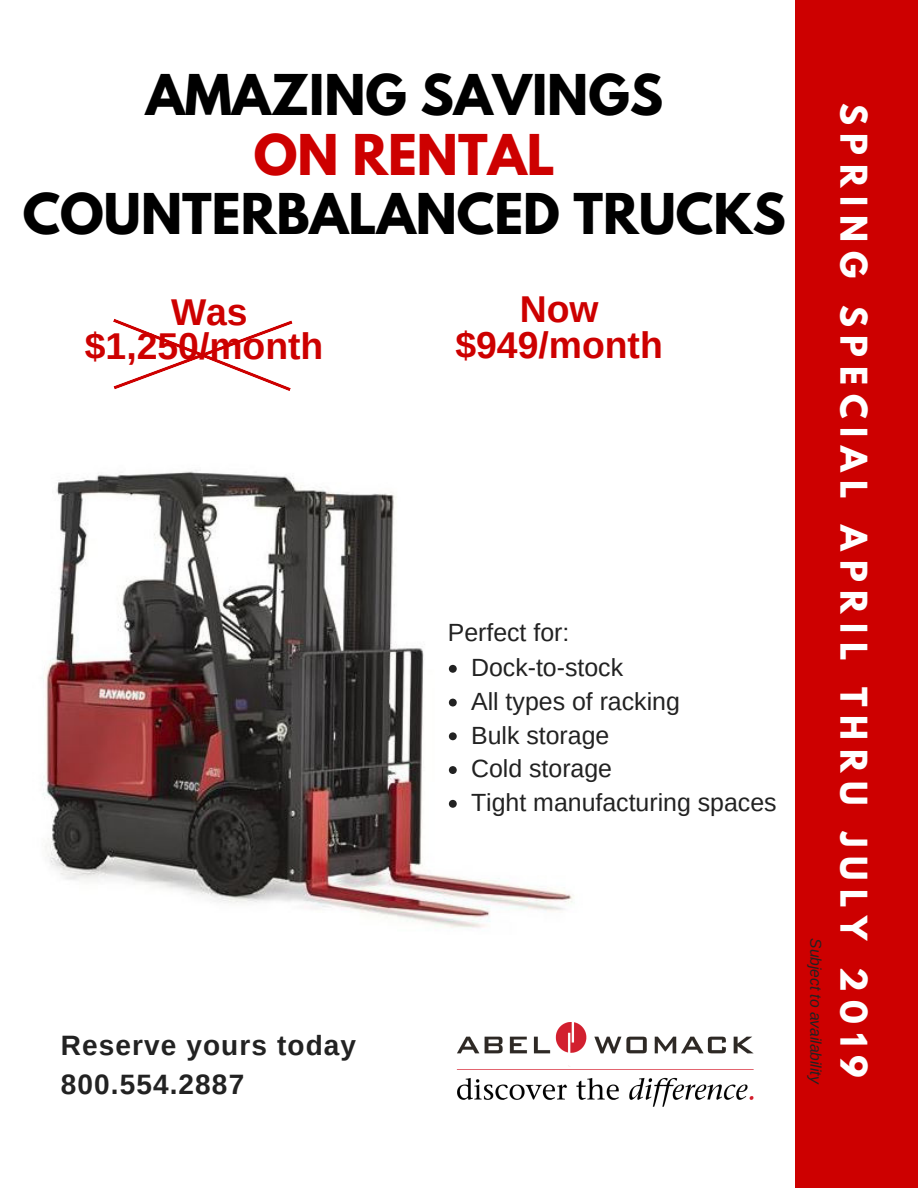
<style>
.page{position:relative;width:918px;height:1188px;background:#fff}
.page>*{position:absolute;margin:0;border:0;box-sizing:border-box;transform-origin:0 0}
.t1{font:700 49.8px "League Spartan";color:#000}
.t2{font:700 49.8px "League Spartan";color:#cd0000}
.t3{font:700 37.35px/34.8px "Arimo";color:#cd0000;text-align:center}
.t4{font:700 32.7px "League Spartan";letter-spacing:.27em;color:#fff}
.t5{font:700 28.05px/38.2px "Arimo";letter-spacing:.04em;color:#222}
.t6{font:24.9px/33.8px "Arimo";color:#222}
.t7{font:italic 15.6px "Arimo";color:#222}
</style>
<div class="page">
<div style="left:795px;top:0;width:123px;height:1188px;background:#cd0000"></div>
<img style="left:457px;top:1023px;width:297px;height:84px">
<svg style="left:113px;top:319px;width:180px;height:72px"></svg>
<img style="left:42px;top:470px;width:532px;height:458px">
<svg style="left:449px;top:665px;width:8px;height:8px"></svg>
<svg style="left:449px;top:699px;width:8px;height:7px"></svg>
<svg style="left:449px;top:732px;width:8px;height:8px"></svg>
<svg style="left:449px;top:766px;width:8px;height:8px"></svg>
<svg style="left:449px;top:800px;width:8px;height:8px"></svg>
<h1 class="t1" style="left:146px;top:70px;width:519px">AMAZING SAVINGS</h1>
<h1 class="t2" style="left:254px;top:130px;width:302px">ON RENTAL</h1>
<h1 class="t1" style="left:23px;top:189px;width:765px">COUNTERBALANCED TRUCKS</h1>
<h2 class="t3" style="left:85px;top:294px;width:240px">Was $1,250/month</h2>
<h2 class="t3" style="left:455px;top:291px;width:209px;line-height:36px">Now $949/month</h2>
<p class="t6" style="left:448px;top:616px;width:123px">Perfect for:</p>
<p class="t5" style="left:61px;top:1026px;width:297px">Reserve yours today<br>800.554.2887</p>
<p class="t6" style="left:471px;top:651px;width:307px">Dock-to-stock<br>All types of racking<br>Bulk storage<br>Cold storage<br>Tight manufacturing spaces</p>
<p class="t7" style="left:825px;top:938px;width:147px;rotate:90deg">Subject to availability</p>
<h3 class="t4" style="left:870px;top:103px;width:977px;rotate:90deg">SPRING SPECIAL APRIL THRU JULY 2019</h3>
</div>
